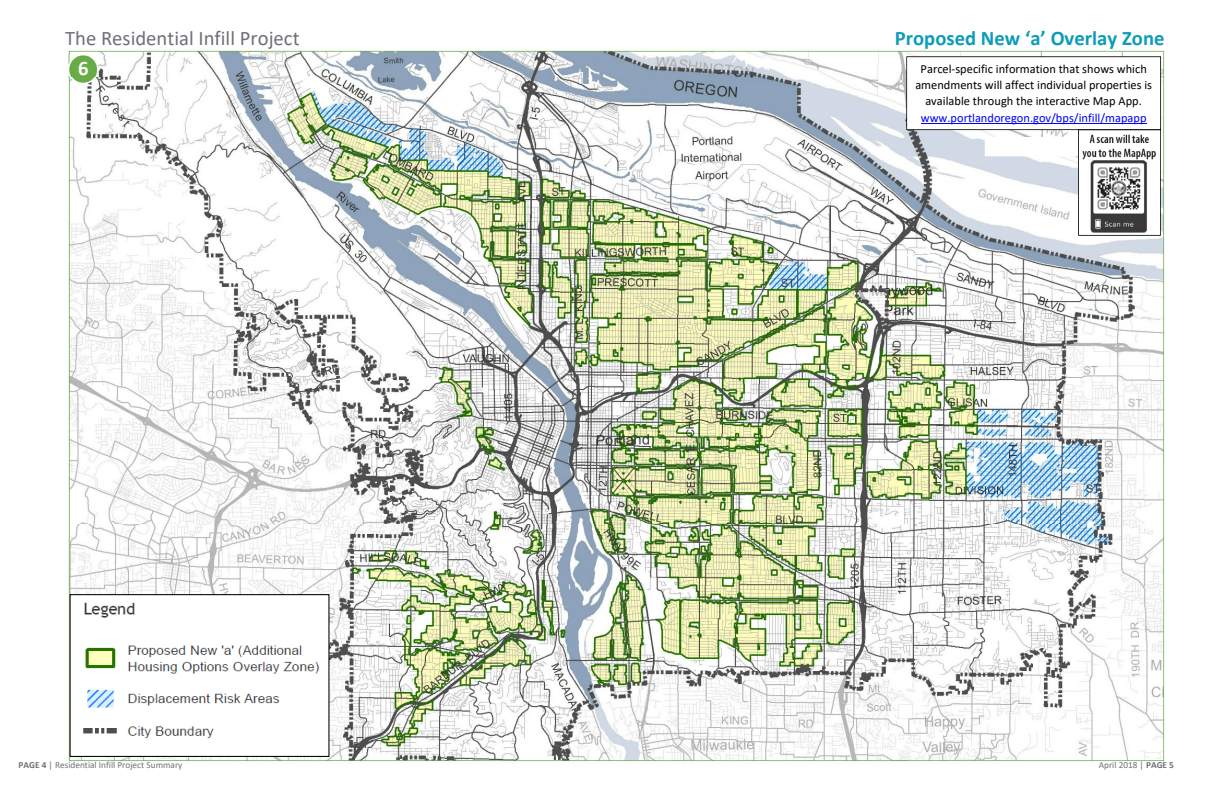
<style>
.page{position:relative;width:1224px;height:792px;background:#fff}
.page>*{position:absolute;margin:0;border:0;box-sizing:border-box;transform-origin:0 0}
.t1{font:20.7px "Calibri";color:#6f7077}
.t2{font:700 20.7px "Calibri";color:#0d9cb9}
.t3{font:700 20.7px "Calibri";color:#fff}
.t4{font:12.4px/16.4px "Calibri";color:#000;text-align:center}
.t5{font:9.3px "Calibri";color:#6f7077}
.s1{color:#00f}
.s2{font-weight:700}
</style>
<div class="page">
<img style="left:69px;top:51px;width:1095px;height:710px">
<svg style="left:68px;top:54px;width:30px;height:30px"></svg>
<img style="left:68px;top:55px;width:40px;height:21px">
<svg style="left:906px;top:56px;width:255px;height:180px"></svg>
<svg style="left:70px;top:594px;width:259px;height:163px"></svg>
<p class="t1" style="left:65px;top:23px;width:236px">The Residential Infill Project</p>
<p class="t2" style="left:895px;top:23px;width:271px">Proposed New ‘a’ Overlay Zone</p>
<p class="t3" style="left:78px;top:54px;width:12px">6</p>
<p class="t4" style="left:915px;top:60px;width:238px">Parcel-specific information that shows which amendments will affect individual properties is available through the interactive Map App. <span class="s1">www.portlandoregon.gov/bps/infill/mapapp</span></p>
<p class="t5" style="left:19px;top:758px;width:165px"><span class="s2">PAGE 4</span> | Residential Infill Project Summary</p>
<p class="t5" style="left:1099px;top:758px;width:77px">April 2018 | <span class="s2">PAGE 5</span></p>
</div>
